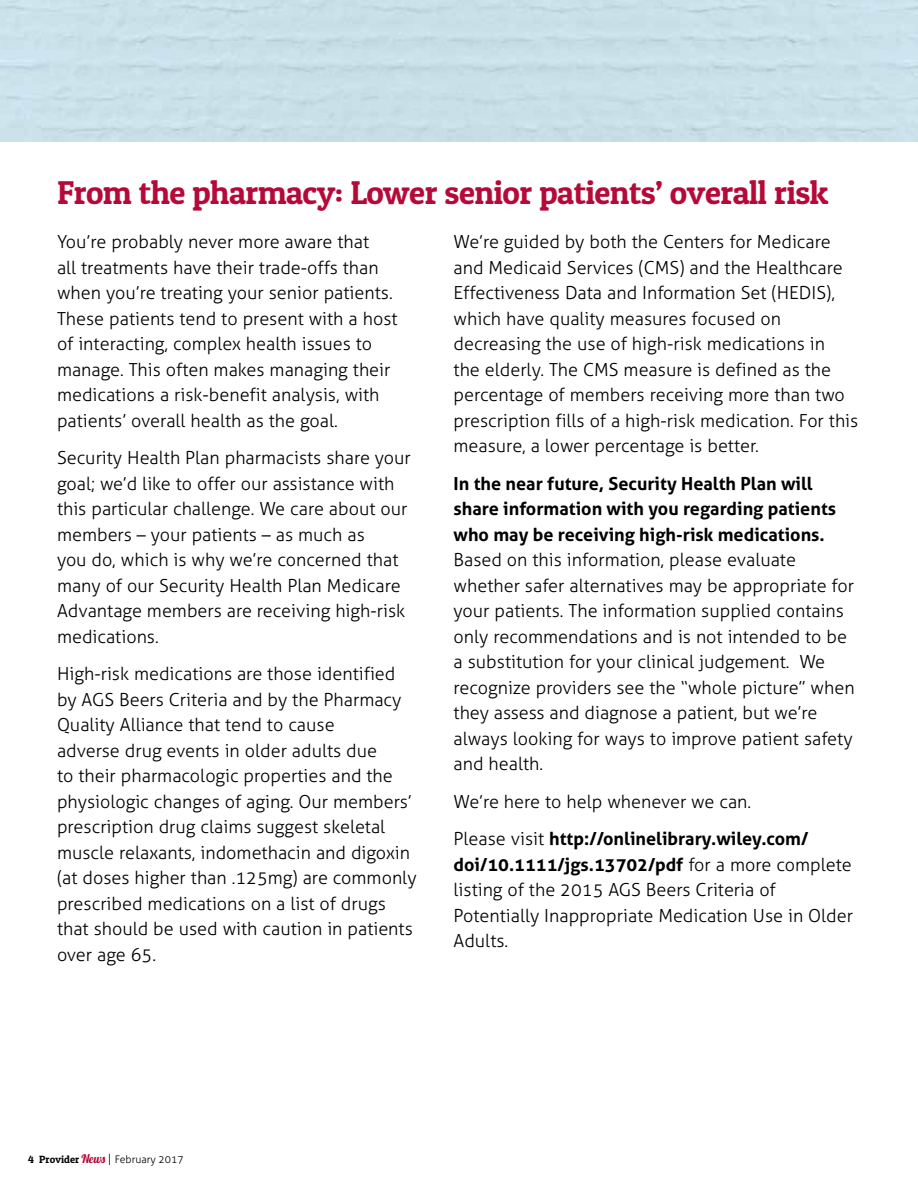
<style>
.page{position:relative;width:918px;height:1188px;background:#fff}
.page>*{position:absolute;margin:0;border:0;box-sizing:border-box;transform-origin:0 0}
.t1{font:33px "Patua One";letter-spacing:-.015em;color:#b50938}
.t2{font:300 18px/25.5px "Aller";color:#000}
.t3{font:700 18px/25.5px "Aller";color:#000}
.t4{font:300 10.5px "Aller";color:#000}
.s1{font-weight:700}
.s2{font-family:"Patua One";font-weight:400}
.s3{font-family:"Lobster 1.4";font-weight:400;font-size:11.85px;color:#b50938}
.s4{font-size:11.85px}
</style>
<div class="page">
<h1 class="t1" style="left:57px;top:172px;width:773px">From the pharmacy: Lower senior patients’ overall risk</h1>
<p class="t2" style="left:57px;top:229px;width:342px">You’re probably never more aware that<br>all treatments have their trade-offs than when you’re treating your senior patients.<br>These patients tend to present with a host of interacting, complex health issues to manage. This often makes managing their medications a risk-benefit analysis, with patients’ overall health as the goal.</p>
<p class="t2" style="left:57px;top:445px;width:355px">Security Health Plan pharmacists share your goal; we’d like to offer our assistance with this particular challenge. We care about our members – your patients – as much as<br>you do, which is why we’re concerned that many of our Security Health Plan Medicare Advantage members are receiving high-risk medications.</p>
<p class="t2" style="left:57px;top:661px;width:361px">High-risk medications are those identified by AGS Beers Criteria and by the Pharmacy Quality Alliance that tend to cause<br>adverse drug events in older adults due<br>to their pharmacologic properties and the physiologic changes of aging. Our members’ prescription drug claims suggest skeletal muscle relaxants, indomethacin and digoxin (at doses higher than .125mg) are commonly prescribed medications on a list of drugs that should be used with caution in patients over age 65.</p>
<p class="t2" style="left:454px;top:229px;width:406px">We’re guided by both the Centers for Medicare and Medicaid Services (CMS) and the Healthcare Effectiveness Data and Information Set (HEDIS), which have quality measures focused on decreasing the use of high-risk medications in<br>the elderly. The CMS measure is defined as the percentage of members receiving more than two prescription fills of a high-risk medication. For this measure, a lower percentage is better.</p>
<p class="t3" style="left:454px;top:470px;width:384px">In the near future, Security Health Plan will share information with you regarding patients who may be receiving high-risk medications.</p>
<p class="t2" style="left:454px;top:547px;width:403px">Based on this information, please evaluate whether safer alternatives may be appropriate for your patients. The information supplied contains only recommendations and is not intended to be a substitution for your clinical judgement. We recognize providers see the “whole picture” when they assess and diagnose a patient, but we’re always looking for ways to improve patient safety and health.</p>
<p class="t2" style="left:454px;top:783px;width:356px;line-height:37.3px">We’re here to help whenever we can.<br>Please visit <span class="s1">http://onlinelibrary.wiley.com/</span></p>
<p class="t2" style="left:454px;top:851px;width:401px"><span class="s1">doi/10.1111/jgs.13702/pdf</span> for a more complete listing of the 2015 AGS Beers Criteria of Potentially Inappropriate Medication Use in Older Adults.</p>
<p class="t4" style="left:28px;top:1153px;width:157px"><span class="s2">4 Provider</span> <span class="s3">News</span> <span class="s4">|</span> February 2017</p>
</div>
